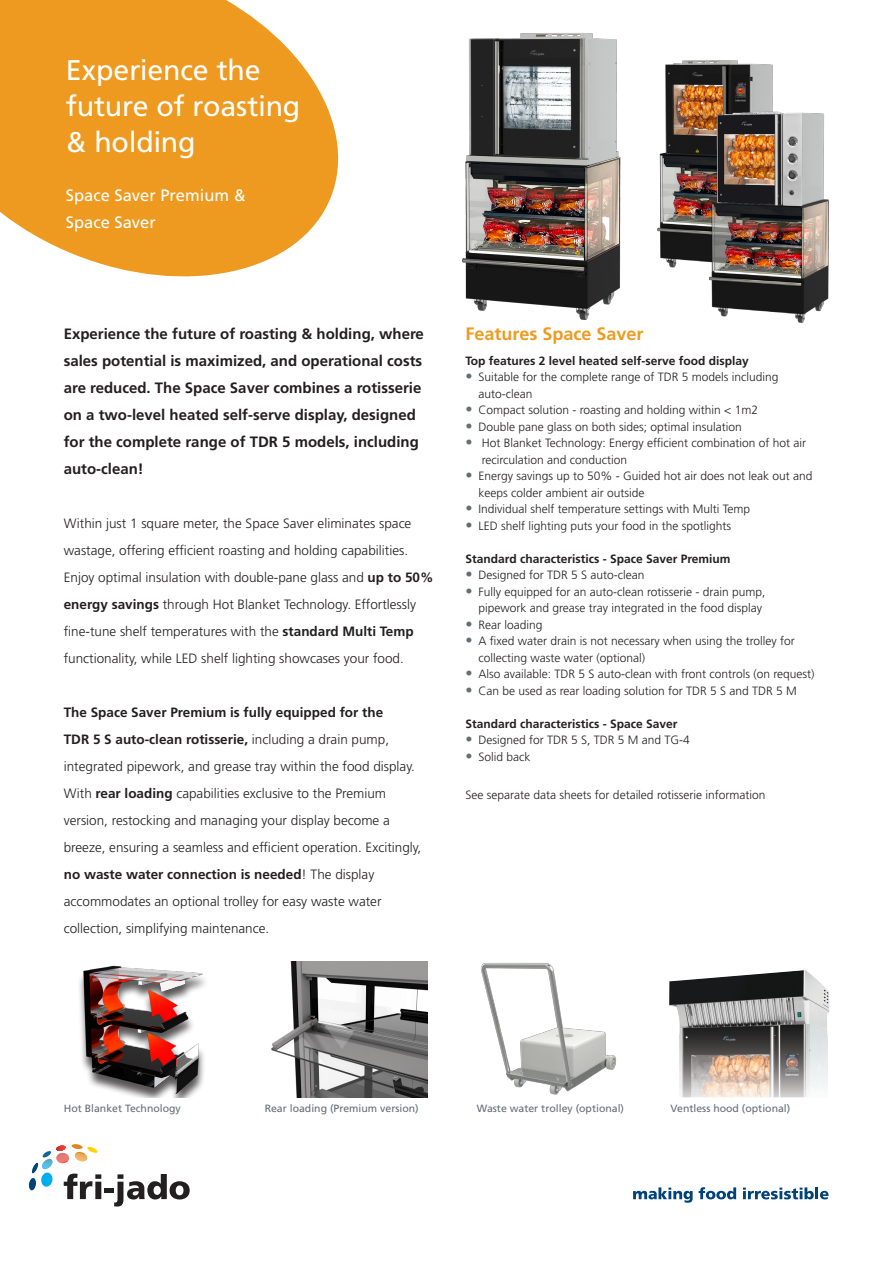
<style>
.page{position:relative;width:893px;height:1263px;background:#fff}
.page>*{position:absolute;margin:0;border:0;box-sizing:border-box;transform-origin:0 0}
.Kop_1_Wit{font:28.5px/36px "Frutiger LT Std";letter-spacing:-.01em;color:#fff}
.Kop_3_Oranje{font:700 18px "Frutiger LT Std";color:#ee9a20}
.Kop_2_Wit{font:16.5px/27px "Frutiger LT Std";color:#fff}
.Intro_zwart{font:700 15px/27px "Frutiger LT Std";color:#231f20}
.Bodytekst_zwart{font:300 13.5px/27px "Frutiger LT Std";color:#231f20}
.Afmetingen_zwart_8pt{font:300 12px/16.5px "Frutiger LT Std";color:#231f20}
.Kop_4_Zwart{font:700 12px "Frutiger LT Std";color:#231f20}
.Bijschrift_grijs{font:10.5px "Frutiger LT Std";color:#636d75}
.s1{font-weight:700}
.s2{font-weight:400;font-size:14.25px;color:#636d75}
</style>
<div class="page">
<svg style="left:0;top:0;width:338px;height:276px;background:#f0a73e"></svg>
<svg style="left:29px;top:1144px;width:161px;height:62px"></svg>
<img style="left:79px;top:965px;width:126px;height:132px">
<img style="left:271px;top:961px;width:156px;height:136px">
<svg style="left:633px;top:1187px;width:60px;height:16px"></svg>
<svg style="left:699px;top:1187px;width:37px;height:12px"></svg>
<svg style="left:743px;top:1187px;width:85px;height:12px"></svg>
<img style="left:669px;top:970px;width:160px;height:127px">
<img style="left:480px;top:962px;width:137px;height:133px">
<img style="left:763px;top:64px;width:10px;height:30px">
<img style="left:763px;top:94px;width:67px;height:229px">
<img style="left:462px;top:33px;width:301px;height:287px">
<p class="Kop_1_Wit" style="left:66px;top:52px;width:236px">Experience the future of roasting &amp; holding</p>
<p class="Kop_2_Wit" style="left:66px;top:182px;width:181px">Space Saver Premium &amp;<br>Space Saver</p>
<p class="Intro_zwart" style="left:64px;top:320px;width:362px">Experience the future of roasting &amp; holding, where sales potential is maximized, and operational costs are reduced. The Space Saver combines a rotisserie on a two-level heated self-serve display, designed for the complete range of TDR 5 models, including auto-clean!</p>
<p class="Bodytekst_zwart" style="left:64px;top:510px;width:371px">Within just 1 square meter, the Space Saver eliminates space wastage, offering efficient roasting and holding capabilities.<br>Enjoy optimal insulation with double-pane glass and <span class="s1">up to 50% energy savings</span> through Hot Blanket Technology. Effortlessly fine-tune shelf temperatures with the <span class="s1">standard Multi Temp </span>functionality, while LED shelf lighting showcases your food.</p>
<p class="Bodytekst_zwart" style="left:64px;top:699px;width:359px"><span class="s1">The Space Saver Premium is fully equipped for the<br>TDR 5 S auto-clean rotisserie,</span> including a drain pump, integrated pipework, and grease tray within the food display.<br>With <span class="s1">rear loading</span> capabilities exclusive to the Premium version, restocking and managing your display become a breeze, ensuring a seamless and efficient operation. Excitingly, <span class="s1">no waste water connection is needed</span>! The display accommodates an optional trolley for easy waste water collection, simplifying maintenance.</p>
<p class="Kop_3_Oranje" style="left:466px;top:323px;width:179px">Features Space Saver</p>
<p class="Kop_4_Zwart" style="left:466px;top:353px;width:285px">Top features 2 level heated self-serve food display</p>
<p class="Afmetingen_zwart_8pt" style="left:478px;top:369px;width:302px;text-indent:-13px"><span class="s2">•</span> Suitable for the complete range of TDR 5 models including auto-clean</p>
<p class="Afmetingen_zwart_8pt" style="left:466px;top:402px;width:294px"><span class="s2">•</span> Compact solution - roasting and holding within &lt; 1m2</p>
<p class="Afmetingen_zwart_8pt" style="left:466px;top:418px;width:278px"><span class="s2">•</span> Double pane glass on both sides; optimal insulation</p>
<p class="Afmetingen_zwart_8pt" style="left:482px;top:435px;width:326px;text-indent:-16px"><span class="s2">•</span> Hot Blanket Technology: Energy efficient combination of hot air recirculation and conduction</p>
<p class="Afmetingen_zwart_8pt" style="left:478px;top:468px;width:336px;text-indent:-13px"><span class="s2">•</span> Energy savings up to 50% - Guided hot air does not leak out and keeps colder ambient air outside</p>
<p class="Afmetingen_zwart_8pt" style="left:466px;top:501px;width:286px"><span class="s2">•</span> Individual shelf temperature settings with Multi Temp</p>
<p class="Afmetingen_zwart_8pt" style="left:466px;top:517px;width:267px"><span class="s2">•</span> LED shelf lighting puts your food in the spotlights</p>
<p class="Kop_4_Zwart" style="left:466px;top:551px;width:266px">Standard characteristics - Space Saver Premium</p>
<p class="Afmetingen_zwart_8pt" style="left:466px;top:567px;width:180px"><span class="s2">•</span> Designed for TDR 5 S auto-clean</p>
<p class="Afmetingen_zwart_8pt" style="left:466px;top:583px;width:301px;text-align:right"><span class="s2">•</span> Fully equipped for an auto-clean rotisserie - drain pump, pipework and grease tray integrated in the food display</p>
<p class="Afmetingen_zwart_8pt" style="left:466px;top:616px;width:78px"><span class="s2">•</span> Rear loading</p>
<p class="Afmetingen_zwart_8pt" style="left:478px;top:633px;width:318px;text-indent:-13px"><span class="s2">•</span> A fixed water drain is not necessary when using the trolley for collecting waste water (optional)</p>
<p class="Afmetingen_zwart_8pt" style="left:466px;top:666px;width:350px"><span class="s2">•</span> Also available: TDR 5 S auto-clean with front controls (on request)</p>
<p class="Afmetingen_zwart_8pt" style="left:466px;top:682px;width:333px"><span class="s2">•</span> Can be used as rear loading solution for TDR 5 S and TDR 5 M</p>
<p class="Kop_4_Zwart" style="left:466px;top:716px;width:213px">Standard characteristics - Space Saver</p>
<p class="Afmetingen_zwart_8pt" style="left:466px;top:732px;width:226px"><span class="s2">•</span> Designed for TDR 5 S, TDR 5 M and TG-4</p>
<p class="Afmetingen_zwart_8pt" style="left:466px;top:748px;width:66px"><span class="s2">•</span> Solid back</p>
<p class="Afmetingen_zwart_8pt" style="left:466px;top:787px;width:301px">See separate data sheets for detailed rotisserie information</p>
<p class="Bijschrift_grijs" style="left:64px;top:1102px;width:119px">Hot Blanket Technology</p>
<p class="Bijschrift_grijs" style="left:265px;top:1102px;width:156px">Rear loading (Premium version)</p>
<p class="Bijschrift_grijs" style="left:477px;top:1102px;width:149px">Waste water trolley (optional)</p>
<p class="Bijschrift_grijs" style="left:671px;top:1102px;width:121px">Ventless hood (optional)</p>
</div>
